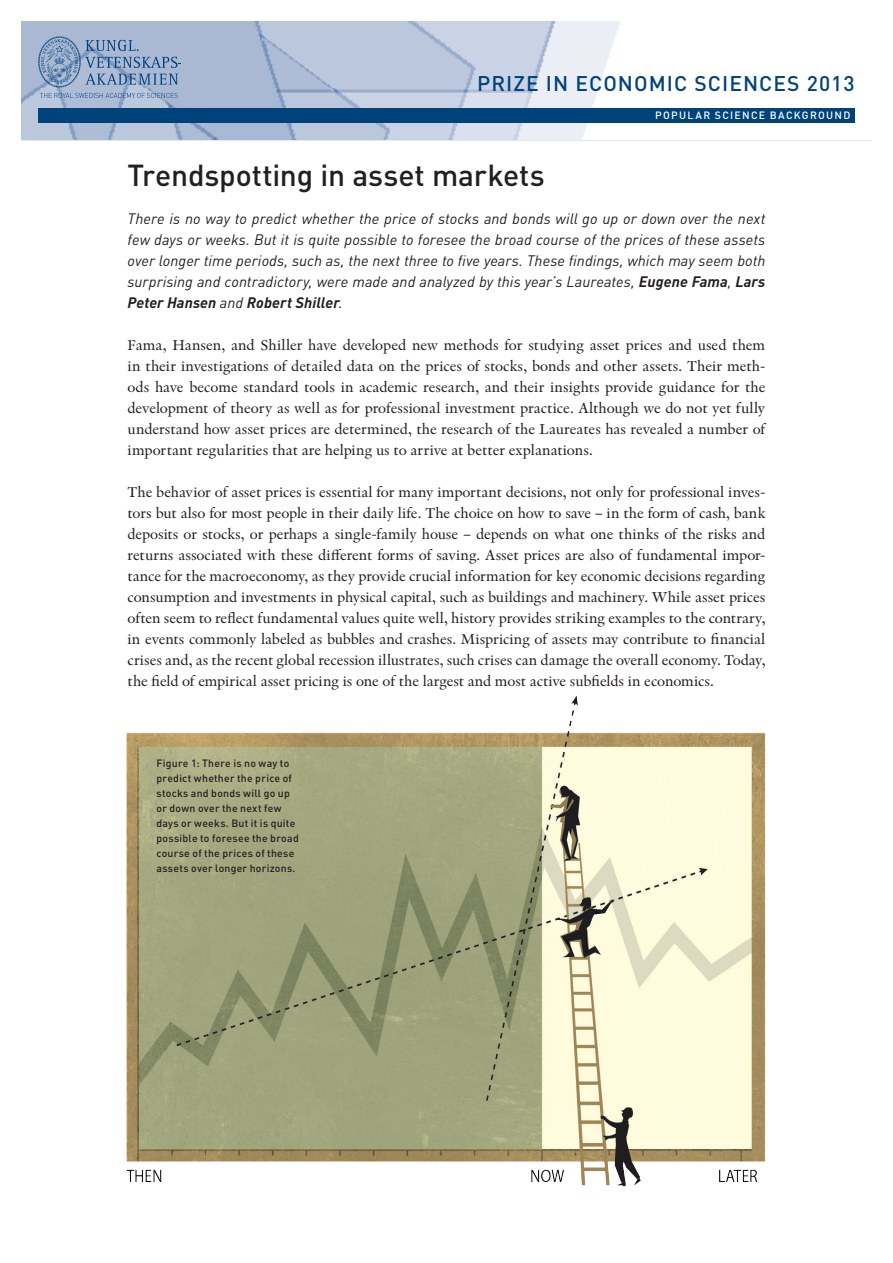
<style>
.page{position:relative;width:893px;height:1263px;background:#fff}
.page>*{position:absolute;margin:0;border:0;box-sizing:border-box;transform-origin:0 0}
._02_rubrik{font:500 30px "DIN Pro";letter-spacing:-.005em;color:#231f20}
._00_Titel{font:500 21px "DIN Pro";letter-spacing:.05em;color:#00437b}
._04_Brödtext_utan_in{font:15px/21px "Indigo Antiqua Pro Text";letter-spacing:-.005em;color:#231f20;text-align:justify}
._01_ingress{font:italic 15px/21px "DIN Pro";letter-spacing:.005em;color:#231f20;text-align:justify}
._06_Bildtext_svart{font:500 10.5px/15px "DIN Pro";letter-spacing:.02em;color:#231f20}
._14_Sidfot{font:500 10.5px "DIN Pro";letter-spacing:.115em;color:#fff}
._14_Sidfot-2{font:500 10.5px "DIN Pro";letter-spacing:.03em;color:#fff}
.s1{font-weight:700}
</style>
<div class="page">
<img style="left:21px;top:21px;width:599px;height:119px">
<div style="left:38px;top:108px;width:817px;height:15px;background:#00437b"></div>
<svg style="left:40px;top:93px;width:138px;height:5px"></svg>
<svg style="left:38px;top:36px;width:143px;height:51px;background:#8da4c4"></svg>
<img style="left:126px;top:695px;width:640px;height:492px">
<p class="_00_Titel" style="left:477px;top:69px;width:379px">PRIZE IN ECONOMIC SCIENCES 2013</p>
<p class="_14_Sidfot" style="left:655px;top:108px;width:197px">POPULAR SCIENCE BACKGROUND</p>
<p class="_00_Titel" style="left:487px;top:70px;width:302px">THE NOBEL PRIZE IN PHYSIC</p>
<p class="_00_Titel" style="left:843px;top:70px;width:13px">2</p>
<p class="_14_Sidfot-2" style="left:691px;top:109px;width:160px">INFORMATION FOR THE PUBLIC</p>
<p class="_02_rubrik" style="left:128px;top:154px;width:419px">Trendspotting in asset markets</p>
<p class="_01_ingress" style="left:128px;top:207px;width:639px">There is no way to predict whether the price of stocks and bonds will go up or down over the next few days or weeks. But it is quite possible to foresee the broad course of the prices of these assets over longer time periods, such as, the next three to five years. These findings, which may seem both surprising and contradictory, were made and analyzed by this year’s Laureates, <span class="s1">Eugene Fama</span>, <span class="s1">Lars Peter Hansen</span> and <span class="s1">Robert Shiller</span>.</p>
<p class="_04_Brödtext_utan_in" style="left:128px;top:334px;width:639px">Fama, Hansen, and Shiller have developed new methods for studying asset prices and used them in their investigations of detailed data on the prices of stocks, bonds and other assets. Their meth&shy;ods have become standard tools in academic research, and their insights provide guidance for the development of theory as well as for professional investment practice. Although we do not yet fully understand how asset prices are determined, the research of the Laureates has revealed a number of important regularities that are helping us to arrive at better explanations.</p>
<p class="_04_Brödtext_utan_in" style="left:128px;top:482px;width:639px">The behavior of asset prices is essential for many important decisions, not only for professional inves&shy;tors but also for most people in their daily life. The choice on how to save – in the form of cash, bank deposits or stocks, or perhaps a single-family house – depends on what one thinks of the risks and returns associated with these different forms of saving. Asset prices are also of fundamental impor&shy;tance for the macroeconomy, as they provide crucial information for key economic decisions regarding consumption and investments in physical capital, such as buildings and machinery. While asset prices often seem to reflect fundamental values quite well, history provides striking examples to the contrary, in events commonly labeled as bubbles and crashes. Mispricing of assets may contribute to financial crises and, as the recent global recession illustrates, such crises can damage the overall economy. Today, the field of empirical asset pricing is one of the largest and most active subfields in economics.</p>
<p class="_06_Bildtext_svart" style="left:156px;top:755px;width:144px">Figure 1: There is no way to predict whether the price of stocks and bonds will go up or down over the next few days or weeks. But it is quite possible to foresee the broad course of the prices of these assets over longer horizons.</p>
</div>
